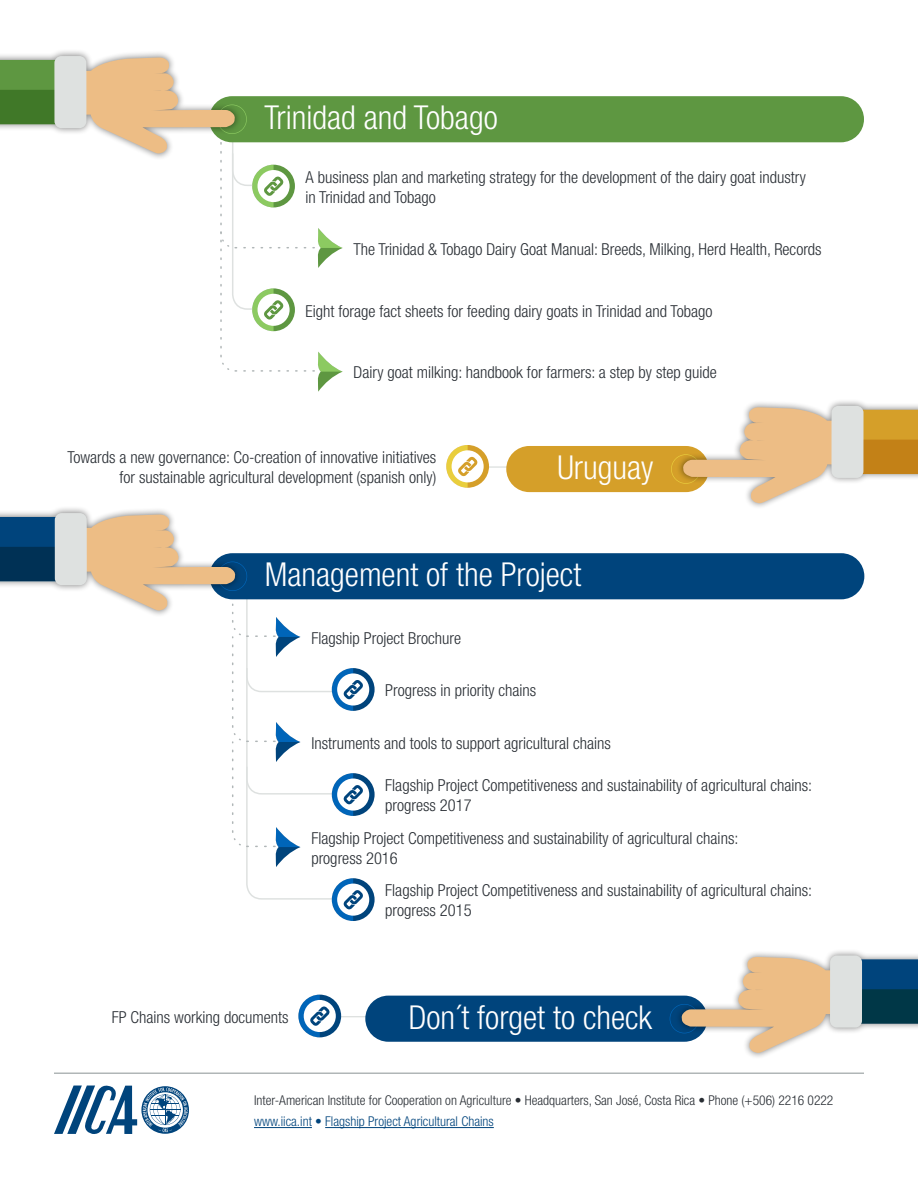
<style>
.page{position:relative;width:918px;height:1188px;background:#fff}
.page>*{position:absolute;margin:0;border:0;box-sizing:border-box;transform-origin:0 0}
.t1{font:300 condensed 33px "Helvetica Neue";color:#fff}
.t2{font:300 condensed 16.5px/19.8px "Helvetica Neue";color:#292e34}
.t3{font:300 condensed 13.5px "Helvetica Neue";color:#292e34}
.t4{font:300 condensed 13.5px "Helvetica Neue";color:#00447c}
</style>
<div class="page">
<hr style="left:484px;top:466px;width:42px;height:2px;background:#dee1e0">
<div style="left:506px;top:446px;width:203px;height:46px;background:#d59f29;border-radius:23px"></div>
<div style="left:676px;top:399px;width:242px;height:111px;background:#000;opacity:.5"></div>
<svg style="left:671px;top:407px;width:162px;height:96px"></svg>
<div style="left:864px;top:410px;width:54px;height:30px;background:#d59f29"></div>
<div style="left:862px;top:440px;width:56px;height:34px;background:#c38117"></div>
<div style="left:831px;top:406px;width:33px;height:72px;background:#dee1e0;border-radius:7px"></div>
<div style="left:446px;top:445px;width:43px;height:43px;background:#d59f29;border-radius:50%"></div>
<svg style="left:452px;top:450px;width:32px;height:32px"></svg>
<svg style="left:446px;top:445px;width:31px;height:43px"></svg>
<hr style="left:335px;top:1016px;width:42px;height:1px;background:#dee1e0">
<div style="left:365px;top:996px;width:342px;height:46px;background:#00447c;border-radius:23px"></div>
<div style="left:675px;top:949px;width:243px;height:111px;background:#000;opacity:.5"></div>
<svg style="left:670px;top:957px;width:161px;height:96px"></svg>
<div style="left:862px;top:959px;width:56px;height:30px;background:#00447c"></div>
<div style="left:860px;top:989px;width:58px;height:35px;background:#003747"></div>
<div style="left:830px;top:955px;width:32px;height:73px;background:#dee1e0;border-radius:7px"></div>
<div style="left:298px;top:995px;width:43px;height:42px;background:#00447c;border-radius:50%"></div>
<svg style="left:304px;top:1000px;width:32px;height:32px"></svg>
<svg style="left:298px;top:995px;width:31px;height:42px"></svg>
<svg style="left:332px;top:668px;width:43px;height:43px"></svg>
<div style="left:337px;top:673px;width:32px;height:33px;background:#fff;border-radius:50%"></div>
<svg style="left:332px;top:773px;width:43px;height:43px"></svg>
<div style="left:337px;top:779px;width:32px;height:32px;background:#fff;border-radius:50%"></div>
<svg style="left:332px;top:878px;width:43px;height:43px"></svg>
<div style="left:337px;top:884px;width:32px;height:32px;background:#fff;border-radius:50%"></div>
<div style="left:209px;top:553px;width:655px;height:46px;background:#00447c;border-radius:23px"></div>
<div style="left:0;top:506px;width:242px;height:111px;background:#000;opacity:.5"></div>
<svg style="left:86px;top:514px;width:277px;height:407px"></svg>
<div style="left:0;top:517px;width:55px;height:30px;background:#00447c"></div>
<div style="left:0;top:547px;width:56px;height:34px;background:#003155"></div>
<div style="left:55px;top:513px;width:32px;height:72px;background:#dee1e0;border-radius:7px"></div>
<div style="left:209px;top:96px;width:655px;height:46px;background:#5e9741;border-radius:23px"></div>
<div style="left:0;top:49px;width:241px;height:111px;background:#000;opacity:.5"></div>
<svg style="left:85px;top:57px;width:258px;height:335px"></svg>
<div style="left:0;top:60px;width:54px;height:30px;background:#5e9741"></div>
<div style="left:0;top:90px;width:56px;height:34px;background:#407828"></div>
<div style="left:54px;top:56px;width:32px;height:72px;background:#dee1e0;border-radius:7px"></div>
<hr style="left:254px;top:1127px;width:58px;height:1px;background:#00447c">
<hr style="left:325px;top:1127px;width:169px;height:1px;background:#00447c">
<hr style="left:54px;top:1072px;width:810px;height:2px;background:#b0b6b7">
<svg style="left:54px;top:1085px;width:135px;height:49px"></svg>
<h1 class="t1" style="left:264px;top:99px;width:235px">Trinidad and Tobago</h1>
<p class="t2" style="left:306px;top:167px;width:502px">A business plan and marketing strategy for the development of the dairy goat industry in Trinidad and Tobago</p>
<p class="t2" style="left:354px;top:239px;width:470px">The Trinidad &amp; Tobago Dairy Goat Manual: Breeds, Milking, Herd Health, Records</p>
<p class="t2" style="left:306px;top:301px;width:408px">Eight forage fact sheets for feeding dairy goats in Trinidad and Tobago</p>
<p class="t2" style="left:354px;top:362px;width:365px">Dairy goat milking: handbook for farmers: a step by step guide</p>
<p class="t2" style="left:67px;top:447px;width:370px;text-align:right">Towards a new governance: Co-creation of innovative initiatives for sustainable agricultural development (spanish only)</p>
<h1 class="t1" style="left:557px;top:449px;width:98px">Uruguay</h1>
<h1 class="t1" style="left:265px;top:556px;width:318px">Management of the Project</h1>
<p class="t2" style="left:311px;top:628px;width:151px">Flagship Project Brochure</p>
<p class="t2" style="left:385px;top:680px;width:153px">Progress in priority chains</p>
<p class="t2" style="left:311px;top:733px;width:301px">Instruments and tools to support agricultural chains</p>
<p class="t2" style="left:385px;top:776px;width:428px">Flagship Project Competitiveness and sustainability of agricultural chains: progress 2017</p>
<p class="t2" style="left:311px;top:828px;width:428px">Flagship Project Competitiveness and sustainability of agricultural chains: progress 2016</p>
<p class="t2" style="left:385px;top:881px;width:428px">Flagship Project Competitiveness and sustainability of agricultural chains: progress 2015</p>
<p class="t2" style="left:112px;top:1007px;width:178px">FP Chains working documents</p>
<h1 class="t1" style="left:409px;top:998px;width:245px">Don´t forget to check</h1>
<p class="t3" style="left:254px;top:1093px;width:581px">Inter-American Institute for Cooperation on Agriculture • Headquarters, San José, Costa Rica • Phone (+506) 2216 0222</p>
<p class="t4" style="left:254px;top:1114px;width:241px">www.iica.int • Flagship Project Agricultural Chains</p>
</div>
